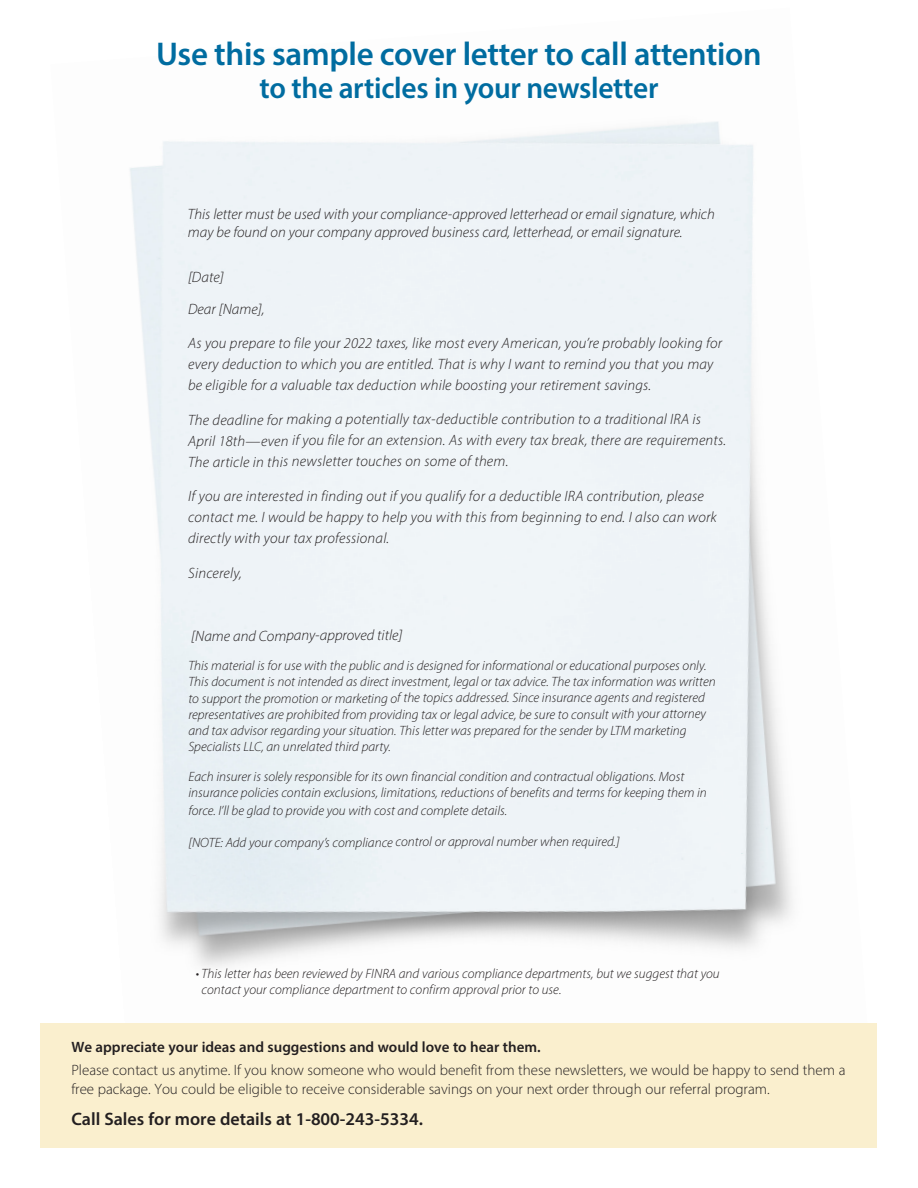
<style>
.page{position:relative;width:918px;height:1188px;background:#fff}
.page>*{position:absolute;margin:0;border:0;box-sizing:border-box;transform-origin:0 0}
.t1{font:600 33px "Myriad Pro";letter-spacing:-.01em;color:#006ca0}
.t2{font:600 30px "Myriad Pro";letter-spacing:-.01em;color:#006ca0}
.t3{font:600 18px "Myriad Pro";color:#231f20}
.Letter_Text{font:italic 300 15px/21px "Myriad Pro";letter-spacing:.015em;color:#231f20}
.t4{font:300 15px/19.5px "Myriad Pro";color:#231f20}
.t5{font:600 15px "Myriad Pro";color:#231f20}
.Letter_Text-2{font:italic 300 13.5px/16.2px "Myriad Pro";color:#231f20}
.Letter_Disclaimer{font:italic 300 13.5px/16.5px "Myriad Pro";color:#231f20}
</style>
<div class="page">
<div style="left:40px;top:1023px;width:838px;height:124px;background:#faefce"></div>
<p class="t1" style="left:156px;top:33px;width:607px">Use this sample cover letter to call attention</p>
<p class="t2" style="left:260px;top:69px;width:400px">to the articles in your newsletter</p>
<p class="Letter_Text" style="left:188px;top:205px;width:528px;line-height:18px">This letter must be used with your compliance-approved letterhead or email signature, which may be found on your company approved business card, letterhead, or email signature.</p>
<p class="Letter_Text" style="left:188px;top:266px;width:37px">[Date]</p>
<p class="Letter_Text" style="left:188px;top:298px;width:78px">Dear [Name],</p>
<p class="Letter_Text" style="left:188px;top:332px;width:536px">As you prepare to file your 2022 taxes, like most every American, you’re probably looking for every deduction to which you are entitled. That is why I want to remind you that you may be eligible for a valuable tax deduction while boosting your retirement savings.</p>
<p class="Letter_Text" style="left:188px;top:409px;width:540px">The deadline for making a potentially tax-deductible contribution to a traditional IRA is<br>April 18th—even if you file for an extension. As with every tax break, there are requirements.<br>The article in this newsletter touches on some of them.</p>
<p class="Letter_Text" style="left:188px;top:485px;width:530px">If you are interested in finding out if you qualify for a deductible IRA contribution, please contact me. I would be happy to help you with this from beginning to end. I also can work directly with your tax professional.</p>
<p class="Letter_Text" style="left:188px;top:562px;width:55px">Sincerely,</p>
<p class="Letter_Text" style="left:191px;top:625px;width:213px">[Name and Company-approved title]</p>
<p class="Letter_Text-2" style="left:188px;top:657px;width:529px">This material is for use with the public and is designed for informational or educational purposes only.<br>This document is not intended as direct investment, legal or tax advice. The tax information was written to support the promotion or marketing of the topics addressed. Since insurance agents and registered representatives are prohibited from providing tax or legal advice, be sure to consult with your attorney and tax advisor regarding your situation. This letter was prepared for the sender by LTM marketing Specialists LLC, an unrelated third party.</p>
<p class="Letter_Text-2" style="left:188px;top:768px;width:520px">Each insurer is solely responsible for its own financial condition and contractual obligations. Most insurance policies contain exclusions, limitations, reductions of benefits and terms for keeping them in</p>
<p class="Letter_Text-2" style="left:188px;top:802px;width:320px">force. I’ll be glad to provide you with cost and complete details.</p>
<p class="Letter_Text-2" style="left:188px;top:834px;width:433px">[NOTE: Add your company’s compliance control or approval number when required.]</p>
<p class="Letter_Disclaimer" style="left:202px;top:965px;width:520px;text-indent:-6px">• This letter has been reviewed by FINRA and various compliance departments, but we suggest that you contact your compliance department to confirm approval prior to use.</p>
<p class="t5" style="left:71px;top:1038px;width:471px">We appreciate your ideas and suggestions and would love to hear them.</p>
<p class="t4" style="left:71px;top:1060px;width:776px">Please contact us anytime. If you know someone who would benefit from these newsletters, we would be happy to send them a free package. You could be eligible to receive considerable savings on your next order through our referral program.</p>
<p class="t3" style="left:71px;top:1107px;width:353px">Call Sales for more details at 1-800-243-5334.</p>
</div>
